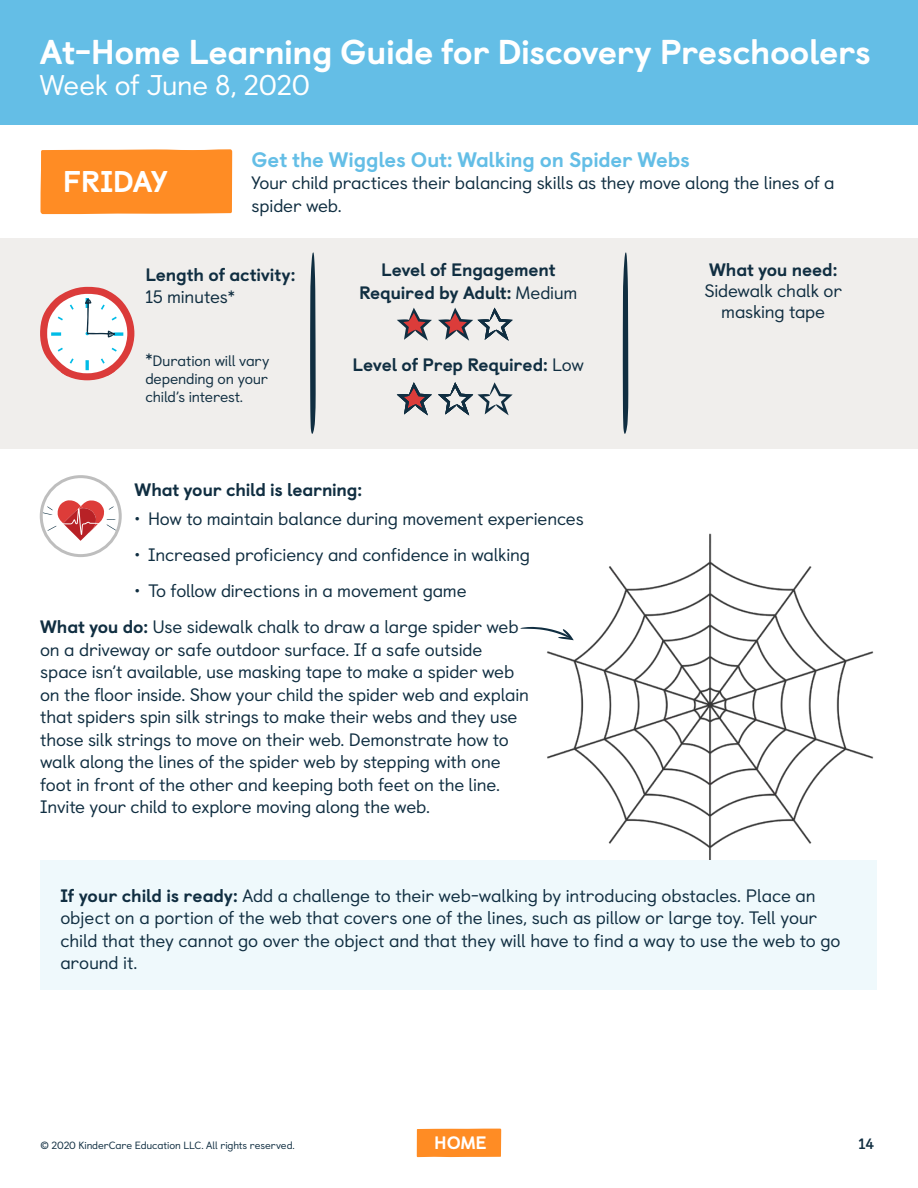
<style>
.page{position:relative;width:918px;height:1188px;background:#fff}
.page>*{position:absolute;margin:0;border:0;box-sizing:border-box;transform-origin:0 0}
.t1{font:800 34.5px "Castledown";letter-spacing:-.015em;color:#fff}
.t2{font:800 30px "Castledown";letter-spacing:-.02em;color:#fff}
.t3{font:28.5px "Castledown";letter-spacing:-.015em;color:#fff}
.t4{font:800 21px "Castledown";letter-spacing:-.01em;color:#64bee6}
.t5{font:18px/22.5px "Castledown";letter-spacing:-.01em;color:#102e41}
.t6{font:800 18px/22.5px "Castledown";letter-spacing:-.015em;color:#102e41;text-align:center}
.t7{font:800 18px "Castledown";color:#fff}
.t8{font:15px/18px "Castledown";letter-spacing:-.015em;color:#102e41;text-align:justify}
.t9{font:700 15px "Castledown";color:#102e41}
.t10{font:10.5px "Castledown";letter-spacing:-.01em;color:#102e41}
.s1{font-size:18px}
.s2{font-weight:400}
.s3{font-weight:800}
</style>
<div class="page">
<div style="left:417px;top:1129px;width:84px;height:28px;background:#ff8c24"></div>
<div style="left:0;top:0;width:918px;height:125px;background:#64bee6"></div>
<div style="left:40px;top:149px;width:192px;height:65px;background:#ff8c24"></div>
<div style="left:40px;top:861px;width:837px;height:129px;background:#eff9fc"></div>
<svg style="left:41px;top:500px;width:76px;height:41px"></svg>
<div style="left:40px;top:475px;width:82px;height:82px;border:3px solid #bebebe;border-radius:50%"></div>
<div style="left:0;top:238px;width:918px;height:211px;background:#f0eeec"></div>
<svg style="left:310px;top:252px;width:6px;height:182px"></svg>
<svg style="left:623px;top:252px;width:5px;height:182px"></svg>
<svg style="left:397px;top:308px;width:35px;height:33px"></svg>
<svg style="left:397px;top:382px;width:35px;height:33px"></svg>
<svg style="left:438px;top:382px;width:75px;height:33px"></svg>
<svg style="left:438px;top:308px;width:75px;height:33px"></svg>
<svg style="left:40px;top:287px;width:94px;height:93px"></svg>
<img style="left:547px;top:533px;width:327px;height:326px">
<svg style="left:520px;top:627px;width:54px;height:13px"></svg>
<h1 class="t1" style="left:40px;top:24px;width:833px">At-Home Learning Guide for Discovery Preschoolers</h1>
<h3 class="t3" style="left:40px;top:63px;width:272px">Week of June 8, 2020</h3>
<h2 class="t2" style="left:63px;top:157px;width:106px">FRIDAY</h2>
<p class="t4" style="left:252px;top:142px;width:440px">Get the Wiggles Out: Walking on Spider Webs</p>
<p class="t5" style="left:252px;top:170px;width:585px">Your child practices their balancing skills as they move along the lines of a spider web.</p>
<p class="t6" style="left:145px;top:262px;width:152px">Length of activity:</p>
<p class="t5" style="left:145px;top:284px;width:91px">15 minutes*</p>
<p class="t8" style="left:145px;top:351px;width:126px"><span class="s1">*</span>Duration will vary depending on your child’s interest.</p>
<p class="t6" style="left:359px;top:257px;width:220px">Level of Engagement<br>Required by Adult: <span class="s2">Medium</span></p>
<p class="t6" style="left:353px;top:352px;width:233px">Level of Prep Required: <span class="s2">Low</span></p>
<p class="t6" style="left:135px;top:477px;width:229px">What your child is learning:</p>
<p class="t5" style="left:135px;top:506px;width:451px">• How to maintain balance during movement experiences</p>
<p class="t5" style="left:135px;top:542px;width:397px">• Increased proficiency and confidence in walking</p>
<p class="t5" style="left:40px;top:572px;width:480px;line-height:36px;text-indent:94px">• To follow directions in a movement game<br><span class="s3">What you do:</span> Use sidewalk chalk to draw a large spider web</p>
<p class="t5" style="left:40px;top:637px;width:490px">on a driveway or safe outdoor surface. If a safe outside space isn’t available, use masking tape to make a spider web on the floor inside. Show your child the spider web and explain that spiders spin silk strings to make their webs and they use those silk strings to move on their web. Demonstrate how to walk along the lines of the spider web by stepping with one foot in front of the other and keeping both feet on the line.<br>Invite your child to explore moving along the web.</p>
<p class="t6" style="left:709px;top:257px;width:130px">What you need:</p>
<p class="t5" style="left:704px;top:279px;width:139px;line-height:21px;text-align:center">Sidewalk chalk or masking tape</p>
<p class="t5" style="left:60px;top:883px;width:782px"><span class="s3">If your child is ready:</span> Add a challenge to their web-walking by introducing obstacles. Place an object on a portion of the web that covers one of the lines, such as pillow or large toy. Tell your child that they cannot go over the object and that they will have to find a way to use the web to go around it.</p>
<p class="t10" style="left:40px;top:1137px;width:256px">© 2020 KinderCare Education LLC. All rights reserved.</p>
<p class="t7" style="left:434px;top:1128px;width:54px">HOME</p>
<p class="t9" style="left:859px;top:1132px;width:17px">14</p>
</div>
